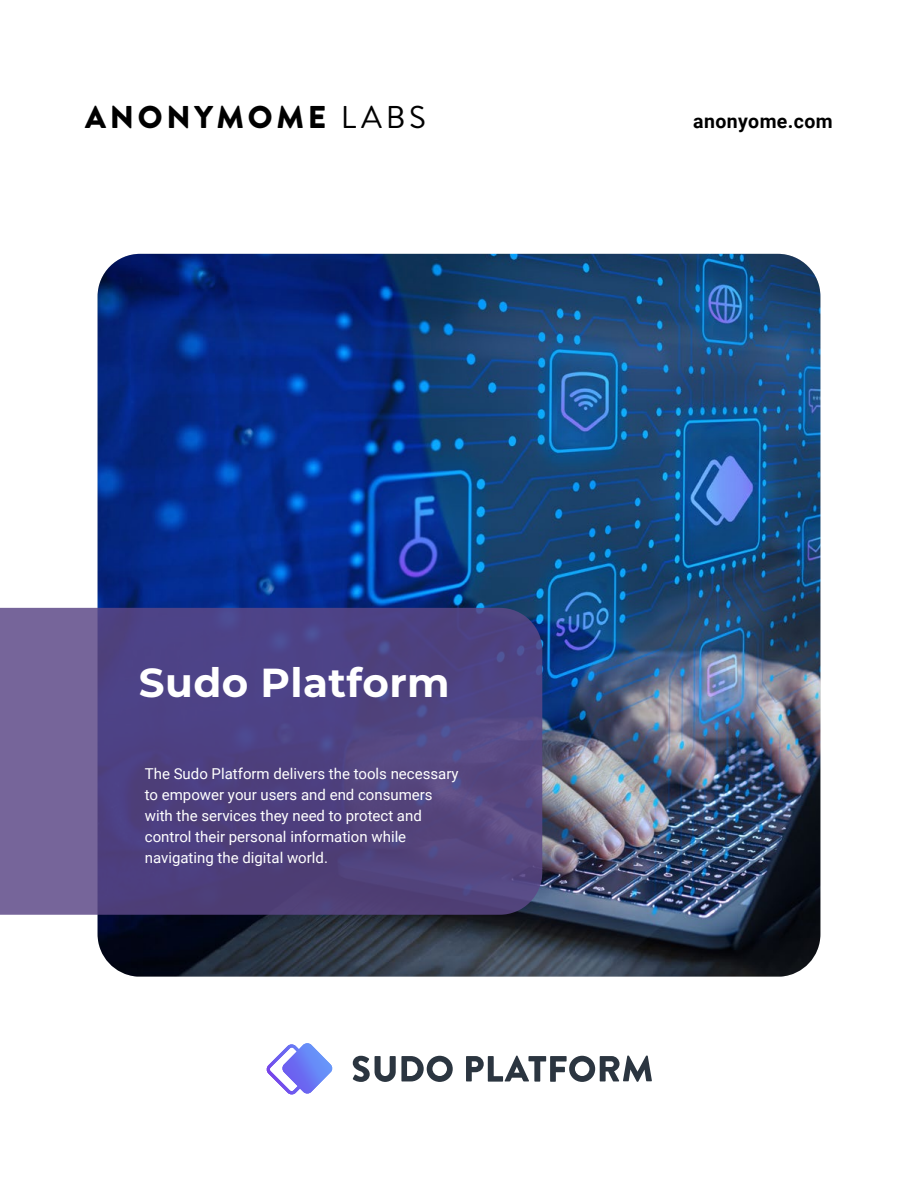
<style>
.page{position:relative;width:918px;height:1188px;background:#fff}
.page>*{position:absolute;margin:0;border:0;box-sizing:border-box;transform-origin:0 0}
.t1{font:700 40.5px "Montserrat";letter-spacing:.01em;color:#fff}
.t2{font:900 31.5px "Brandon Grotesque";letter-spacing:.12em;color:#000}
.t3{font:700 19.5px "Roboto";letter-spacing:.02em;color:#000}
.t4{font:15px/21px "Roboto";color:#fff}
.s1{font-weight:400}
</style>
<div class="page">
<img style="left:98px;top:254px;width:722px;height:723px">
<svg style="left:0;top:608px;width:542px;height:307px;background:#564885"></svg>
<svg style="left:353px;top:1056px;width:100px;height:26px"></svg>
<svg style="left:466px;top:1056px;width:186px;height:26px"></svg>
<svg style="left:266px;top:1043px;width:67px;height:51px"></svg>
<h2 class="t2" style="left:85px;top:94px;width:343px">ANONYMOME <span class="s1">LABS</span></h2>
<h1 class="t1" style="left:139px;top:654px;width:312px">Sudo Platform</h1>
<p class="t4" style="left:145px;top:763px;width:315px">The Sudo Platform delivers the tools necessary to empower your users and end consumers with the services they need to protect and control their personal information while navigating the digital world.</p>
<h3 class="t3" style="left:693px;top:107px;width:141px">anonyome.com</h3>
</div>
